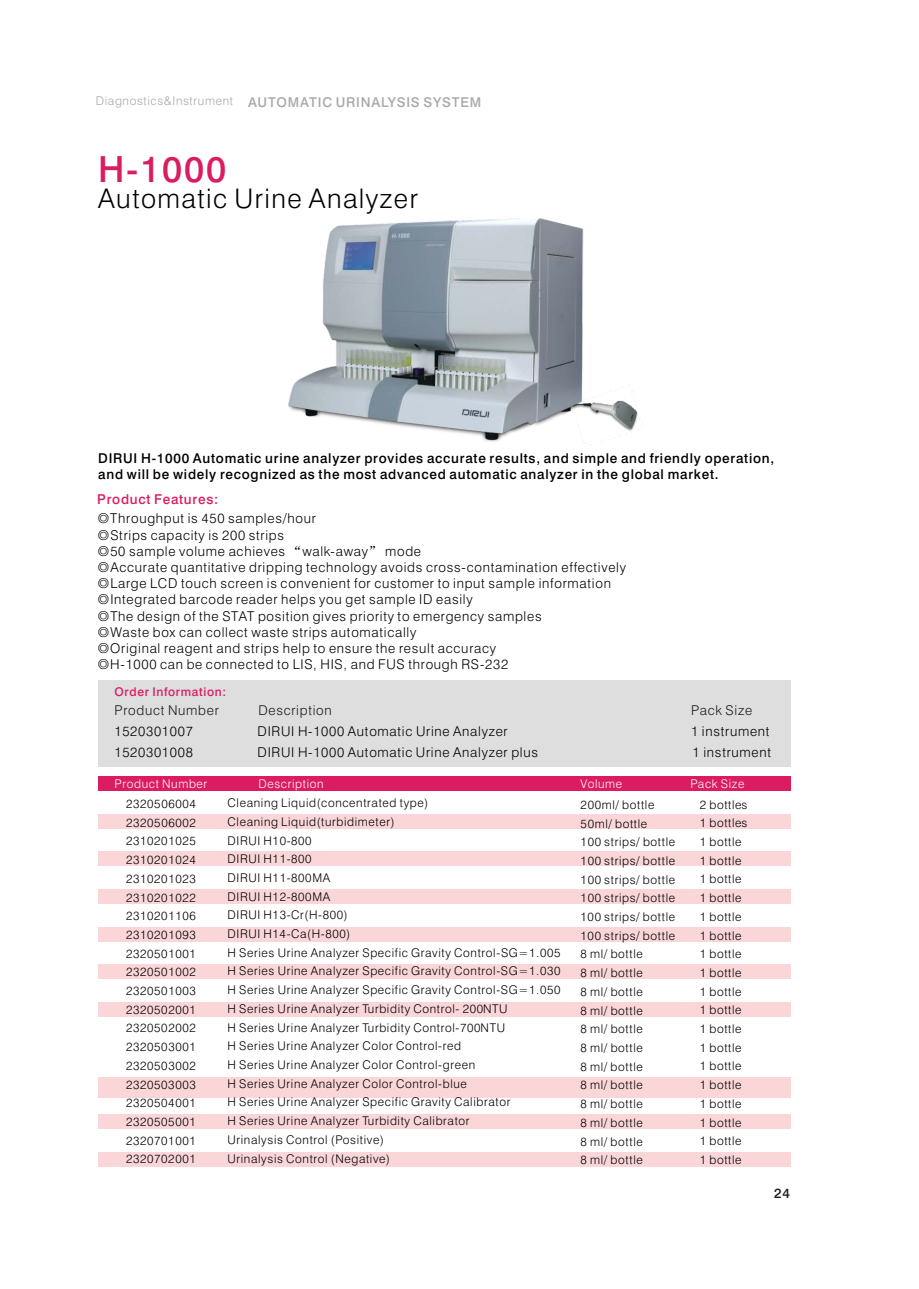
<style>
.page{position:relative;width:919px;height:1289px;background:#fff}
.page>*{position:absolute;margin:0;border:0;box-sizing:border-box;transform-origin:0 0}
.t1{font:500 36px "Swiss 721 BT";color:#db1c61}
.t2{font:300 27px "Swiss 721 BT";letter-spacing:.055em;color:#000}
.t3{font:500 13.65px "Swiss 721 BT";letter-spacing:.055em;color:#db1c61}
.t4{font:300 13.5px/16.2px "Swiss 721 BT";letter-spacing:.055em;color:#000}
.t5{font:500 13.5px/16.2px "Swiss 721 BT";letter-spacing:.055em;color:#000}
.t6{font:500 13.5px "Swiss 721 BT";letter-spacing:.055em;color:#aba8a8}
.t7{font:300 13.5px "Swiss 721 BT";letter-spacing:.055em;color:#1f1a17}
.t8{font:500 13.5px "Swiss 721 BT";color:#1f1a17}
.t9{font:300 12px/18.8px "Swiss 721 BT";letter-spacing:.055em;color:#000}
.t10{font:300 12px "Swiss 721 BT";letter-spacing:.055em;color:#fff}
.t11{font:500 12px "Swiss 721 BT";letter-spacing:.055em;color:#db1c61}
.s1{font-weight:300;font-size:12px}
.s2{font-family:"Sim Sun";font-weight:400}
</style>
<div class="page">
<div style="left:98px;top:1114px;width:692px;height:15px;background:#fad6d9"></div>
<div style="left:98px;top:1151px;width:692px;height:15px;background:#fad6d9"></div>
<div style="left:98px;top:1076px;width:692px;height:15px;background:#fad6d9"></div>
<div style="left:98px;top:1082px;width:692px;height:15px;background:#fad6d9"></div>
<div style="left:98px;top:1002px;width:692px;height:15px;background:#fad6d9"></div>
<div style="left:98px;top:964px;width:692px;height:15px;background:#fad6d9"></div>
<div style="left:98px;top:926px;width:692px;height:15px;background:#fad6d9"></div>
<div style="left:98px;top:814px;width:692px;height:14px;background:#fad6d9"></div>
<div style="left:98px;top:851px;width:692px;height:15px;background:#fad6d9"></div>
<div style="left:98px;top:888px;width:692px;height:15px;background:#fad6d9"></div>
<div style="left:98px;top:775px;width:692px;height:15px;background:#db1c61"></div>
<div style="left:98px;top:680px;width:692px;height:86px;background:#dedede"></div>
<img style="left:288px;top:218px;width:355px;height:226px">
<p class="t6" style="left:96px;top:97px;width:387px"><span class="s1">Diagnostics&amp;Instrument</span> AUTOMATIC URINALYSIS SYSTEM</p>
<h1 class="t1" style="left:98px;top:154px;width:130px">H-1000</h1>
<h2 class="t2" style="left:98px;top:187px;width:321px">Automatic Urine Analyzer</h2>
<p class="t5" style="left:98px;top:451px;width:677px">DIRUI H-1000 Automatic urine analyzer provides accurate results, and simple and friendly operation, and will be widely recognized as the most advanced automatic analyzer in the global market.</p>
<p class="t4" style="left:97px;top:512px;width:530px"><span class="s2">◎</span>Throughput is 450 samples/hour<br><span class="s2">◎</span>Strips capacity is 200 strips<br><span class="s2">◎</span>50 sample volume achieves <span class="s2">“</span>walk-away<span class="s2">”</span> mode<br><span class="s2">◎</span>Accurate quantitative dripping technology avoids cross-contamination effectively <span class="s2">◎</span>Large LCD touch screen is convenient for customer to input sample information <span class="s2">◎</span>Integrated barcode reader helps you get sample ID easily<br><span class="s2">◎</span>The design of the STAT position gives priority to emergency samples<br><span class="s2">◎</span>Waste box can collect waste strips automatically<br><span class="s2">◎</span>Original reagent and strips help to ensure the result accuracy<br><span class="s2">◎</span>H-1000 can be connected to LIS, HIS, and FUS through RS-232</p>
<p class="t3" style="left:97px;top:494px;width:122px">Product Features:</p>
<p class="t11" style="left:114px;top:687px;width:113px">Order Information:</p>
<p class="t7" style="left:114px;top:704px;width:106px">Product Number</p>
<p class="t7" style="left:258px;top:704px;width:75px">Description</p>
<p class="t7" style="left:691px;top:704px;width:63px">Pack Size</p>
<p class="t4" style="left:114px;top:724px;width:80px">1520301007</p>
<p class="t4" style="left:257px;top:724px;width:252px">DIRUI H-1000 Automatic Urine Analyzer</p>
<p class="t4" style="left:691px;top:724px;width:80px">1 instrument</p>
<p class="t4" style="left:114px;top:745px;width:80px">1520301008</p>
<p class="t4" style="left:257px;top:745px;width:282px">DIRUI H-1000 Automatic Urine Analyzer plus</p>
<p class="t4" style="left:692px;top:745px;width:80px">1 instrument</p>
<p class="t10" style="left:114px;top:778px;width:94px">Product Number</p>
<p class="t10" style="left:258px;top:778px;width:67px">Description</p>
<p class="t10" style="left:580px;top:778px;width:43px">Volume</p>
<p class="t10" style="left:690px;top:778px;width:56px">Pack Size</p>
<p class="t9" style="left:126px;top:795px;width:71px;text-align:justify">2320506004<br>2320506002<br>2310201025<br>2310201024<br>2310201023<br>2310201022<br>2310201106<br>2310201093<br>2320501001<br>2320501002<br>2320501003<br>2320502001<br>2320502002<br>2320503001<br>2320503002<br>2320503003<br>2320504001<br>2320505001<br>2320701001<br>2320702001</p>
<p class="t9" style="left:227px;top:794px;width:334px">Cleaning Liquid(concentrated type)<br>Cleaning Liquid(turbidimeter)<br>DIRUI H10-800<br>DIRUI H11-800<br>DIRUI H11-800MA<br>DIRUI H12-800MA<br>DIRUI H13-Cr(H-800)<br>DIRUI H14-Ca(H-800)<br>H Series Urine Analyzer Specific Gravity Control-SG=1.005<br>H Series Urine Analyzer Specific Gravity Control-SG=1.030<br>H Series Urine Analyzer Specific Gravity Control-SG=1.050<br>H Series Urine Analyzer Turbidity Control- 200NTU<br>H Series Urine Analyzer Turbidity Control-700NTU<br>H Series Urine Analyzer Color Control-red<br>H Series Urine Analyzer Color Control-green<br>H Series Urine Analyzer Color Control-blue<br>H Series Urine Analyzer Specific Gravity Calibrator<br>H Series Urine Analyzer Turbidity Calibrator<br>Urinalysis Control (Positive)<br>Urinalysis Control (Negative)</p>
<p class="t9" style="left:580px;top:796px;width:96px">200ml/ bottle<br>50ml/ bottle<br>100 strips/ bottle<br>100 strips/ bottle<br>100 strips/ bottle<br>100 strips/ bottle<br>100 strips/ bottle<br>100 strips/ bottle<br>8 ml/ bottle<br>8 ml/ bottle<br>8 ml/ bottle<br>8 ml/ bottle<br>8 ml/ bottle<br>8 ml/ bottle<br>8 ml/ bottle<br>8 ml/ bottle<br>8 ml/ bottle<br>8 ml/ bottle<br>8 ml/ bottle<br>8 ml/ bottle</p>
<p class="t9" style="left:699px;top:796px;width:49px">2 bottles<br>1 bottles<br>1 bottle<br>1 bottle<br>1 bottle<br>1 bottle<br>1 bottle<br>1 bottle<br>1 bottle<br>1 bottle<br>1 bottle<br>1 bottle<br>1 bottle<br>1 bottle<br>1 bottle<br>1 bottle<br>1 bottle<br>1 bottle<br>1 bottle<br>1 bottle</p>
<p class="t8" style="left:774px;top:1187px;width:17px">24</p>
</div>
